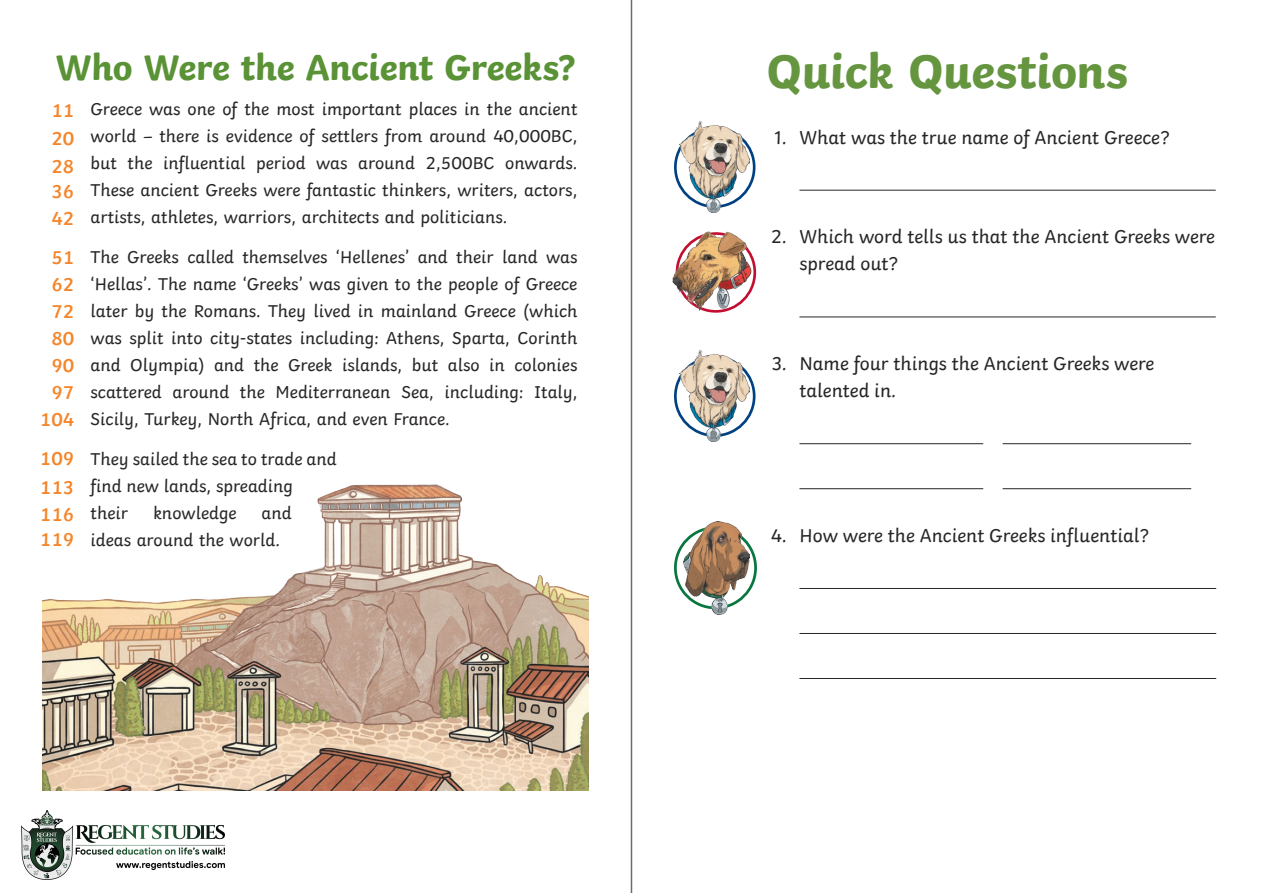
<style>
.page{position:relative;width:1263px;height:893px;background:#fff}
.page>*{position:absolute;margin:0;border:0;box-sizing:border-box;transform-origin:0 0}
.Heading_1{font:700 49.5px "Twinkl";letter-spacing:-.01em;color:#65963f}
.Heading_1-2{font:700 37.5px "Twinkl";letter-spacing:-.005em;color:#5a9236}
.t1{font:19.5px/27px "Twinkl";color:#282526}
.KS1_Body_Copy{font:600 19.5px/27px "Twinkl";color:#f5852a;text-align:justify}
.KS2_Body_Copy{font:18px/27px "Twinkl";color:#282526;text-align:justify}
</style>
<div class="page">
<hr style="left:631px;top:0;width:1px;height:893px;background:#6b6b6e">
<hr style="left:799px;top:190px;width:417px;height:1px;background:#282526">
<hr style="left:799px;top:316px;width:417px;height:1px;background:#282526">
<hr style="left:799px;top:443px;width:184px;height:1px;background:#282526">
<hr style="left:1002px;top:443px;width:189px;height:1px;background:#282526">
<hr style="left:799px;top:488px;width:184px;height:1px;background:#282526">
<hr style="left:1002px;top:488px;width:189px;height:1px;background:#282526">
<hr style="left:799px;top:588px;width:417px;height:1px;background:#282526">
<hr style="left:799px;top:633px;width:417px;height:1px;background:#282526">
<hr style="left:799px;top:678px;width:417px;height:1px;background:#282526">
<img style="left:672px;top:231px;width:82px;height:81px">
<svg style="left:675px;top:128px;width:79px;height:79px"></svg>
<div style="left:674px;top:126px;width:81px;height:82px;border:3px solid #004281;border-radius:50%"></div>
<img style="left:680px;top:120px;width:69px;height:92px">
<svg style="left:675px;top:357px;width:79px;height:79px"></svg>
<div style="left:674px;top:355px;width:81px;height:82px;border:3px solid #004281;border-radius:50%"></div>
<img style="left:680px;top:349px;width:69px;height:92px">
<svg style="left:675px;top:528px;width:80px;height:80px"></svg>
<div style="left:674px;top:526px;width:83px;height:83px;border:3px solid #08763f;border-radius:50%"></div>
<img style="left:683px;top:522px;width:66px;height:93px">
<img style="left:43px;top:485px;width:546px;height:306px">
<img style="left:22px;top:810px;width:202px;height:69px">
<p class="Heading_1-2" style="left:56px;top:37px;width:521px">Who Were the Ancient Greeks?</p>
<p class="Heading_1" style="left:766px;top:31px;width:363px">Quick Questions</p>
<p class="t1" style="left:775px;top:122px;width:396px">1. What was the true name of Ancient Greece?</p>
<p class="KS2_Body_Copy" style="left:91px;top:94px;width:488px">Greece was one of the most important places in the ancient world – there is evidence of settlers from around 40,000BC, but the influential period was around 2,500BC onwards.<br>These ancient Greeks were fantastic thinkers, writers, actors, artists, athletes, warriors, architects and politicians.</p>
<p class="KS2_Body_Copy" style="left:91px;top:242px;width:488px">The Greeks called themselves ‘Hellenes’ and their land was ‘Hellas’. The name ‘Greeks’ was given to the people of Greece later by the Romans. They lived in mainland Greece (which was split into city-states including: Athens, Sparta, Corinth and Olympia) and the Greek islands, but also in colonies scattered around the Mediterranean Sea, including: Italy, Sicily, Turkey, North Africa, and even France.</p>
<p class="KS2_Body_Copy" style="left:91px;top:444px;width:248px;text-align:left">They sailed the sea to trade and find new lands, spreading<br>their</p>
<p class="KS1_Body_Copy" style="left:51px;top:96px;width:25px">11</p>
<p class="KS1_Body_Copy" style="left:51px;top:123px;width:25px">20</p>
<p class="KS1_Body_Copy" style="left:51px;top:151px;width:25px;line-height:26.2px">28<br>36<br>42</p>
<p class="KS1_Body_Copy" style="left:40px;top:242px;width:36px;text-align:center">51<br>62<br>72<br>80<br>90<br>97<br>104</p>
<p class="KS1_Body_Copy" style="left:40px;top:443px;width:36px">109<br>113<br>116<br>119</p>
<p class="t1" style="left:799px;top:222px;width:417px;text-indent:-28px">2. Which word tells us that the Ancient Greeks were spread out?</p>
<p class="t1" style="left:799px;top:348px;width:356px;text-indent:-27px">3. Name four things the Ancient Greeks were talented in.</p>
<p class="KS2_Body_Copy" style="left:91px;top:498px;width:203px;text-indent:171px">and ideas around the world.</p>
<p class="KS2_Body_Copy" style="left:153px;top:498px;width:85px">knowledge</p>
<p class="t1" style="left:771px;top:520px;width:380px">4. How were the Ancient Greeks influential?</p>
</div>
